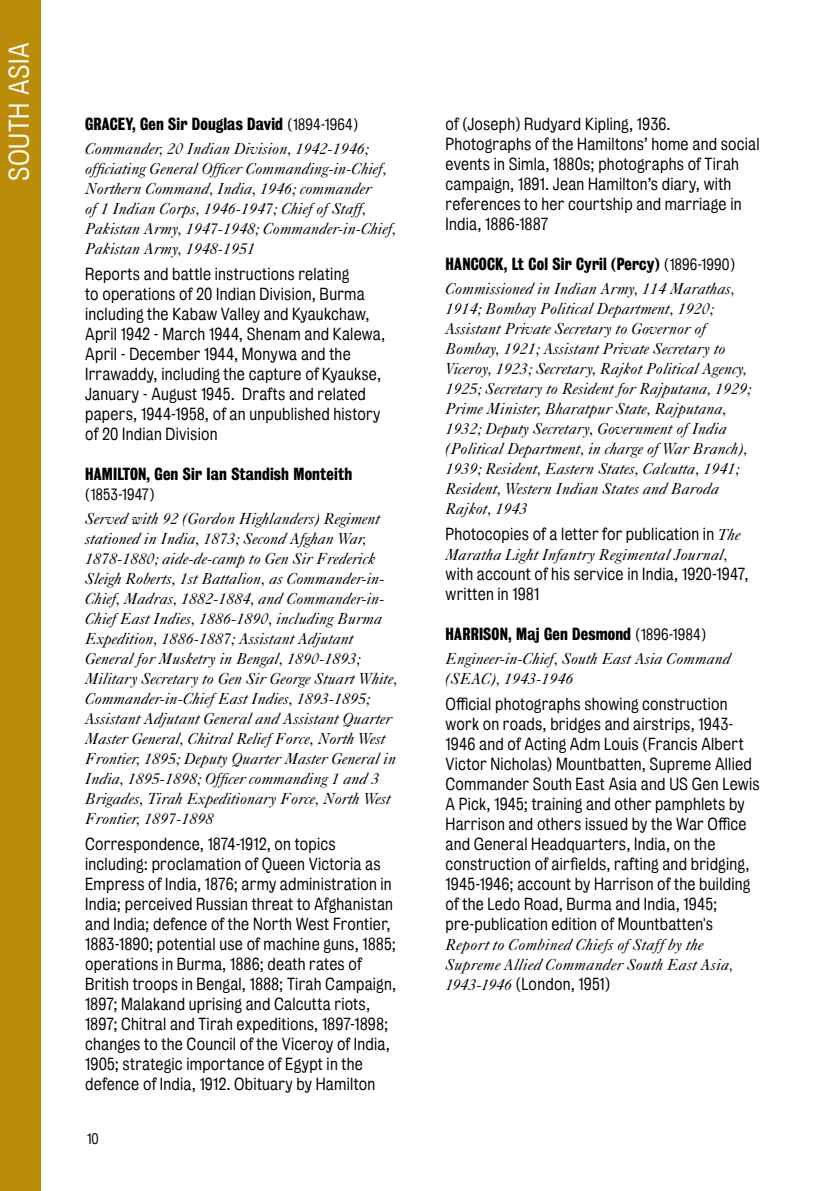
<style>
.page{position:relative;width:840px;height:1191px;background:#fff}
.page>*{position:absolute;margin:0;border:0;box-sizing:border-box;transform-origin:0 0}
.t1{font:26px "Kings Bureau Grot Five One";letter-spacing:.02em;color:#fff}
.t2{font:16px/20px "Kings Bureau Grot Five One";letter-spacing:.015em;color:#000}
.t3{font:italic 16px/20px "Caslon 540 LT Std";color:#000}
.t4{font:16px "Kings Bureau Grot Three Seven";letter-spacing:.01em;color:#000}
.t5{font:15px "Kings Bureau Grot Five One";letter-spacing:.005em;color:#000}
.t6{font:14px "Kings Bureau Grot Five One";color:#000}
.s1{font-family:"Kings Bureau Grot Five One";font-size:15px}
.s2{font-family:"Caslon 540 LT Std";font-style:italic}
</style>
<div class="page">
<div style="left:0;top:0;width:41px;height:1191px;background:#bb8c0a"></div>
<h1 class="t1" style="left:5px;top:181px;width:140px;rotate:-90deg">SOUTH ASIA</h1>
<p class="t4" style="left:85px;top:115px;width:274px">GRACEY, Gen Sir Douglas David <span class="s1">(1894-1964)</span></p>
<p class="t3" style="left:85px;top:138px;width:312px">Commander, 20 Indian Division, 1942-1946; officiating General Officer Commanding-in-Chief, Northern Command, India, 1946; commander<br>of 1 Indian Corps, 1946-1947; Chief of Staff, Pakistan Army, 1947-1948; Commander-in-Chief, Pakistan Army, 1948-1951</p>
<p class="t2" style="left:85px;top:264px;width:301px">Reports and battle instructions relating<br>to operations of 20 Indian Division, Burma including the Kabaw Valley and Kyaukchaw, April 1942 - March 1944, Shenam and Kalewa, April - December 1944, Monywa and the Irrawaddy, including the capture of Kyaukse, January - August 1945. Drafts and related papers, 1944-1958, of an unpublished history of 20 Indian Division</p>
<p class="t4" style="left:85px;top:465px;width:268px">HAMILTON, Gen Sir Ian Standish Monteith</p>
<p class="t5" style="left:85px;top:486px;width:71px">(1853-1947)</p>
<p class="t3" style="left:85px;top:508px;width:313px">Served with 92 (Gordon Highlanders) Regiment stationed in India, 1873; Second Afghan War, 1878-1880; aide-de-camp to Gen Sir Frederick Sleigh Roberts, 1st Battalion, as Commander-in-Chief, Madras, 1882-1884, and Commander-in-Chief East Indies, 1886-1890, including Burma Expedition, 1886-1887; Assistant Adjutant General for Musketry in Bengal, 1890-1893; Military Secretary to Gen Sir George Stuart White, Commander-in-Chief East Indies, 1893-1895; Assistant Adjutant General and Assistant Quarter Master General, Chitral Relief Force, North West Frontier, 1895; Deputy Quarter Master General in India, 1895-1898; Officer commanding 1 and 3<br>Brigades, Tirah Expeditionary Force, North West Frontier, 1897-1898</p>
<p class="t2" style="left:85px;top:834px;width:312px">Correspondence, 1874-1912, on topics including: proclamation of Queen Victoria as Empress of India, 1876; army administration in India; perceived Russian threat to Afghanistan and India; defence of the North West Frontier, 1883-1890; potential use of machine guns, 1885; operations in Burma, 1886; death rates of British troops in Bengal, 1888; Tirah Campaign, 1897; Malakand uprising and Calcutta riots, 1897; Chitral and Tirah expeditions, 1897-1898; changes to the Council of the Viceroy of India, 1905; strategic importance of Egypt in the defence of India, 1912. Obituary by Hamilton</p>
<p class="t6" style="left:87px;top:1131px;width:13px">10</p>
<p class="t2" style="left:445px;top:114px;width:315px">of (Joseph) Rudyard Kipling, 1936.<br>Photographs of the Hamiltons’ home and social events in Simla, 1880s; photographs of Tirah campaign, 1891. Jean Hamilton’s diary, with references to her courtship and marriage in India, 1886-1887</p>
<p class="t4" style="left:445px;top:255px;width:291px">HANCOCK, Lt Col Sir Cyril (Percy) <span class="s1">(1896-1990)</span></p>
<p class="t3" style="left:445px;top:278px;width:307px">Commissioned in Indian Army, 114 Marathas, 1914; Bombay Political Department, 1920; Assistant Private Secretary to Governor of Bombay, 1921; Assistant Private Secretary to Viceroy, 1923; Secretary, Rajkot Political Agency, 1925; Secretary to Resident for Rajputana, 1929; Prime Minister, Bharatpur State, Rajputana, 1932; Deputy Secretary, Government of India (Political Department, in charge of War Branch), 1939; Resident, Eastern States, Calcutta, 1941; Resident, Western Indian States and Baroda Rajkot, 1943</p>
<p class="t2" style="left:445px;top:524px;width:296px">Photocopies of a letter for publication in <span class="s2">The</span></p>
<p class="t3" style="left:445px;top:544px;width:283px">Maratha Light Infantry Regimental Journal,</p>
<p class="t2" style="left:445px;top:564px;width:304px">with account of his service in India, 1920-1947, written in 1981</p>
<p class="t4" style="left:445px;top:625px;width:262px">HARRISON, Maj Gen Desmond <span class="s1">(1896-1984)</span></p>
<p class="t3" style="left:445px;top:648px;width:286px">Engineer-in-Chief, South East Asia Command (SEAC), 1943-1946</p>
<p class="t2" style="left:445px;top:694px;width:315px">Official photographs showing construction work on roads, bridges and airstrips, 1943- 1946 and of Acting Adm Louis (Francis Albert Victor Nicholas) Mountbatten, Supreme Allied Commander South East Asia and US Gen Lewis A Pick, 1945; training and other pamphlets by Harrison and others issued by the War Office and General Headquarters, India, on the construction of airfields, rafting and bridging, 1945-1946; account by Harrison of the building of the Ledo Road, Burma and India, 1945; pre-publication edition of Mountbatten's</p>
<p class="t3" style="left:445px;top:934px;width:289px">Report to Combined Chiefs of Staff by the<br>Supreme Allied Commander South East Asia,</p>
<p class="t2" style="left:445px;top:974px;width:166px"><span class="s2">1943-1946</span> (London, 1951)</p>
</div>
